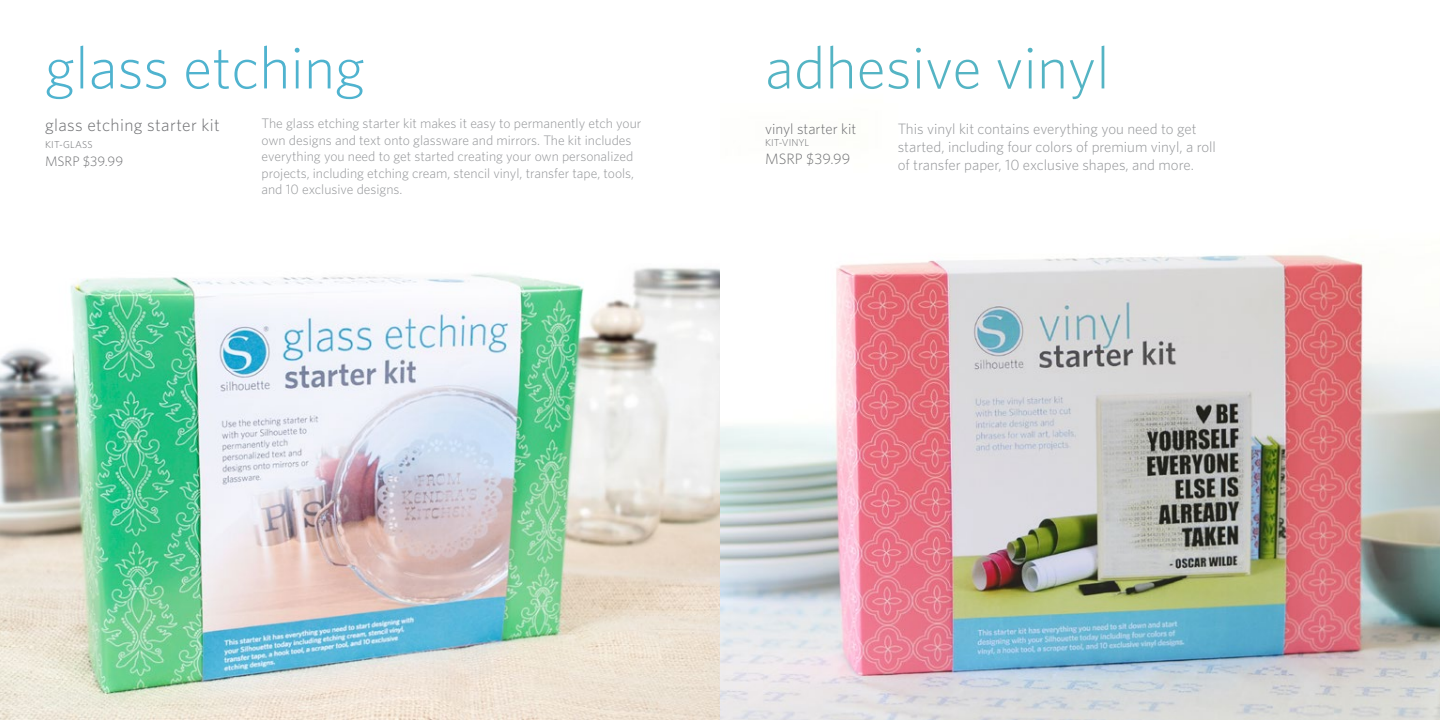
<style>
.page{position:relative;width:1440px;height:720px;background:#fff}
.page>*{position:absolute;margin:0;border:0;box-sizing:border-box;transform-origin:0 0}
.t1{font:300 60px "Whitney";color:#54b4c4}
.t2{font:300 60px "Whitney";color:#4fb3cf}
.t3{font:300 17.5px "Whitney";letter-spacing:.02em;color:#6d6e71}
.t4{font:300 15px/18px "Whitney";color:#939598}
.t5{font:300 15px "Whitney";color:#6d6e71}
.t6{font:300 13.75px/16.5px "Whitney";color:#939598}
.t7{font:300 13.75px "Whitney";color:#6d6e71}
.t8{font:300 10px "Whitney";letter-spacing:.005em;color:#6d6e71}
</style>
<div class="page">
<img style="left:0;top:267px;width:720px;height:453px">
<img style="left:720px;top:254px;width:720px;height:466px">
<h1 class="t2" style="left:45px;top:33px;width:322px">glass etching</h1>
<p class="t3" style="left:45px;top:114px;width:176px">glass etching starter kit</p>
<p class="t8" style="left:45px;top:139px;width:49px">KIT-GLASS</p>
<p class="t7" style="left:45px;top:153px;width:80px">MSRP $39.99</p>
<p class="t6" style="left:262px;top:115px;width:381px">The glass etching starter kit makes it easy to permanently etch your own designs and text onto glassware and mirrors. The kit includes everything you need to get started creating your own personalized projects, including etching cream, stencil vinyl, transfer tape, tools, and 10 exclusive designs.</p>
<h1 class="t1" style="left:765px;top:33px;width:346px">adhesive vinyl</h1>
<p class="t5" style="left:765px;top:120px;width:93px">vinyl starter kit</p>
<p class="t8" style="left:765px;top:137px;width:46px">KIT-VINYL</p>
<p class="t5" style="left:765px;top:150px;width:87px">MSRP $39.99</p>
<p class="t4" style="left:898px;top:119px;width:320px">This vinyl kit contains everything you need to get started, including four colors of premium vinyl, a roll of transfer paper, 10 exclusive shapes, and more.</p>
</div>
